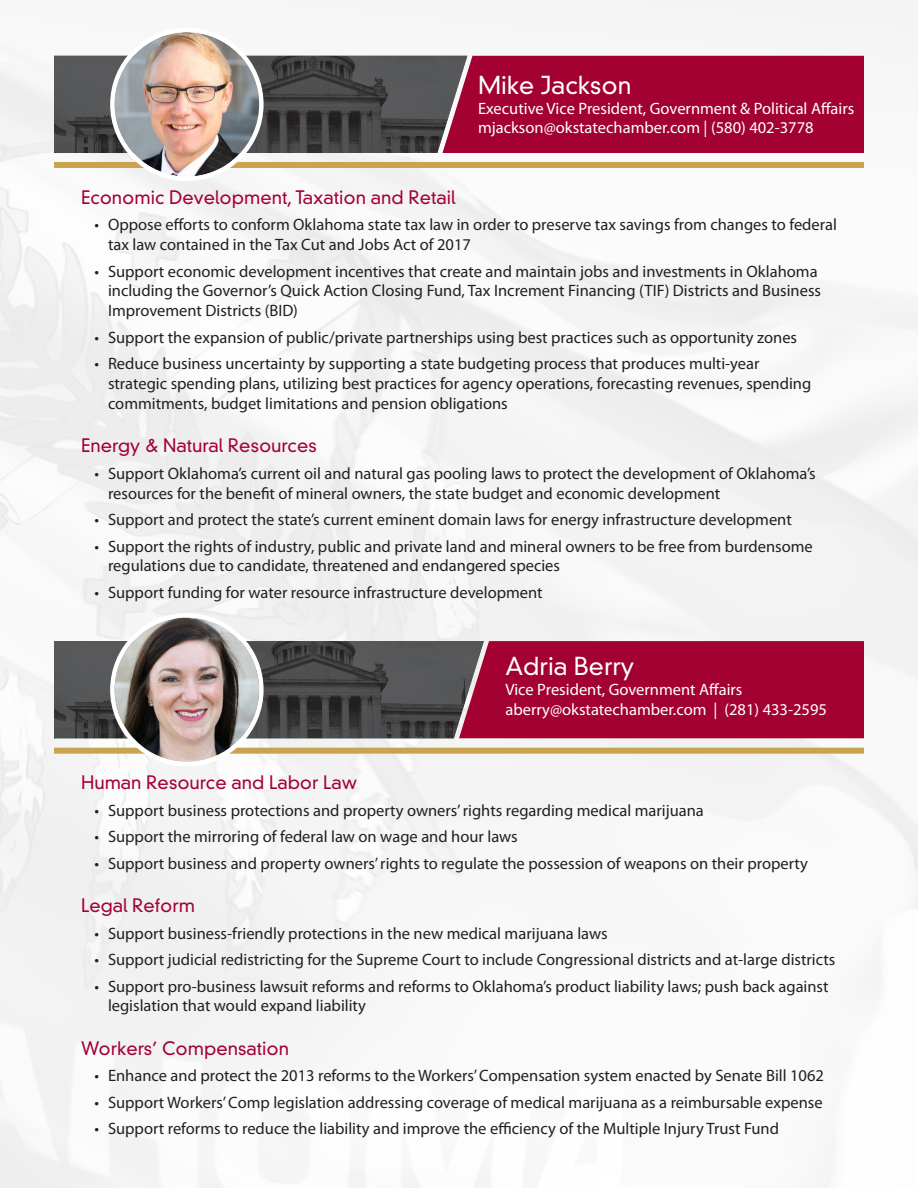
<style>
.page{position:relative;width:918px;height:1188px;background:#fff}
.page>*{position:absolute;margin:0;border:0;box-sizing:border-box;transform-origin:0 0}
.t1{font:300 24px "DIN Neuzeit Grotesk Std";color:#fff}
.t2{font:300 18px "DIN Neuzeit Grotesk Std";color:#a40133}
.t3{font:16.5px/19.8px "Myriad Pro";color:#231f20}
.t4{font:16.5px "Myriad Pro";color:#fff}
</style>
<div class="page">
<div style="left:467px;top:56px;width:397px;height:97px;background:#a40133"></div>
<img style="left:54px;top:56px;width:413px;height:97px">
<div style="left:54px;top:162px;width:810px;height:6px;background:#caa34f"></div>
<img style="left:115px;top:32px;width:144px;height:145px;border-radius:72px">
<div style="left:110px;top:28px;width:154px;height:153px;border:4px solid #fff;border-radius:50%"></div>
<div style="left:54px;top:748px;width:810px;height:6px;background:#caa34f"></div>
<div style="left:484px;top:641px;width:380px;height:97px;background:#a40133"></div>
<img style="left:54px;top:641px;width:430px;height:97px">
<img style="left:115px;top:617px;width:144px;height:145px;border-radius:72px">
<div style="left:110px;top:613px;width:154px;height:153px;border:4px solid #fff;border-radius:50%"></div>
<p class="t1" style="left:478px;top:71px;width:155px">Mike Jackson</p>
<p class="t4" style="left:478px;top:98px;width:378px">Executive Vice President, Government &amp; Political Affairs</p>
<p class="t4" style="left:478px;top:118px;width:337px">mjackson@okstatechamber.com | (580) 402-3778</p>
<p class="t2" style="left:81px;top:186px;width:376px">Economic Development, Taxation and Retail</p>
<p class="t3" style="left:108px;top:215px;width:731px;text-indent:-14px">• Oppose efforts to conform Oklahoma state tax law in order to preserve tax savings from changes to federal tax law contained in the Tax Cut and Jobs Act of 2017</p>
<p class="t3" style="left:108px;top:261px;width:715px;text-indent:-14px">• Support economic development incentives that create and maintain jobs and investments in Oklahoma including the Governor’s Quick Action Closing Fund, Tax Increment Financing (TIF) Districts and Business<br>Improvement Districts (BID)</p>
<p class="t3" style="left:94px;top:327px;width:704px">• Support the expansion of public/private partnerships using best practices such as opportunity zones</p>
<p class="t3" style="left:108px;top:354px;width:705px;text-indent:-14px">• Reduce business uncertainty by supporting a state budgeting process that produces multi-year strategic spending plans, utilizing best practices for agency operations, forecasting revenues, spending commitments, budget limitations and pension obligations</p>
<p class="t2" style="left:81px;top:435px;width:237px">Energy &amp; Natural Resources</p>
<p class="t3" style="left:108px;top:463px;width:709px;text-indent:-14px">• Support Oklahoma’s current oil and natural gas pooling laws to protect the development of Oklahoma’s resources for the benefit of mineral owners, the state budget and economic development</p>
<p class="t3" style="left:94px;top:509px;width:699px">• Support and protect the state’s current eminent domain laws for energy infrastructure development</p>
<p class="t3" style="left:108px;top:536px;width:706px;text-indent:-14px">• Support the rights of industry, public and private land and mineral owners to be free from burdensome regulations due to candidate, threatened and endangered species</p>
<p class="t3" style="left:94px;top:582px;width:450px">• Support funding for water resource infrastructure development</p>
<p class="t1" style="left:505px;top:652px;width:131px">Adria Berry</p>
<p class="t4" style="left:505px;top:679px;width:239px">Vice President, Government Affairs</p>
<p class="t4" style="left:505px;top:699px;width:323px">aberry@okstatechamber.com | (281) 433-2595</p>
<p class="t2" style="left:81px;top:772px;width:278px">Human Resource and Labor Law</p>
<p class="t3" style="left:94px;top:800px;width:611px">• Support business protections and property owners’ rights regarding medical marijuana</p>
<p class="t3" style="left:94px;top:827px;width:425px">• Support the mirroring of federal law on wage and hour laws</p>
<p class="t3" style="left:94px;top:853px;width:715px">• Support business and property owners’ rights to regulate the possession of weapons on their property</p>
<p class="t2" style="left:81px;top:895px;width:116px">Legal Reform</p>
<p class="t3" style="left:94px;top:923px;width:515px">• Support business-friendly protections in the new medical marijuana laws</p>
<p class="t3" style="left:94px;top:949px;width:742px">• Support judicial redistricting for the Supreme Court to include Congressional districts and at-large districts</p>
<p class="t3" style="left:108px;top:976px;width:722px;text-indent:-14px">• Support pro-business lawsuit reforms and reforms to Oklahoma’s product liability laws; push back against legislation that would expand liability</p>
<p class="t2" style="left:81px;top:1037px;width:210px">Workers’ Compensation</p>
<p class="t3" style="left:94px;top:1065px;width:731px">• Enhance and protect the 2013 reforms to the Workers’ Compensation system enacted by Senate Bill 1062</p>
<p class="t3" style="left:94px;top:1092px;width:730px">• Support Workers’ Comp legislation addressing coverage of medical marijuana as a reimbursable expense</p>
<p class="t3" style="left:94px;top:1119px;width:686px">• Support reforms to reduce the liability and improve the efficiency of the Multiple Injury Trust Fund</p>
</div>
